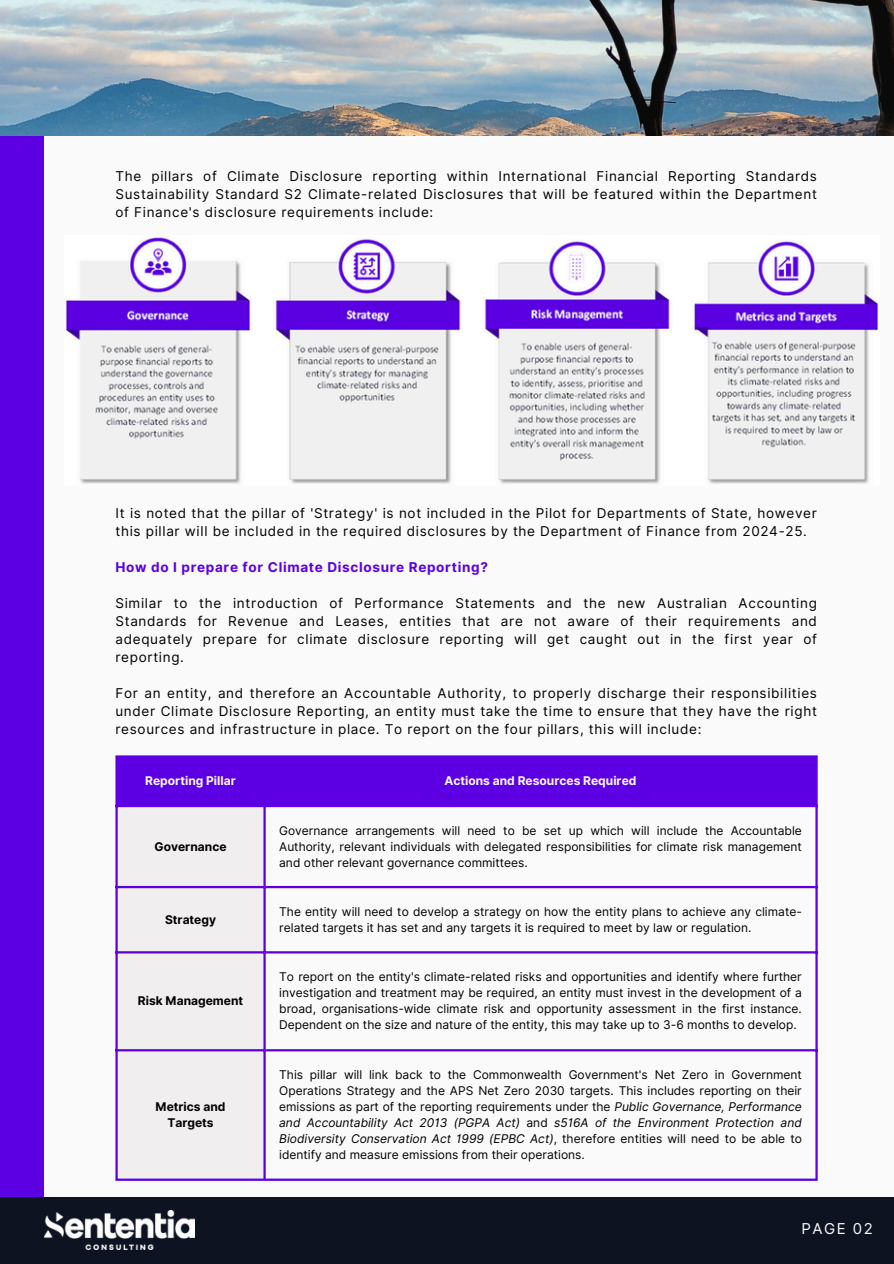
<style>
.page{position:relative;width:894px;height:1264px;background:#fff}
.page>*{position:absolute;margin:0;border:0;box-sizing:border-box;transform-origin:0 0}
.t1{font:15px "Inter";letter-spacing:.1em;color:#fafafa}
.t2{font:13.5px/18px "Inter";letter-spacing:.05em;color:#000;text-align:justify}
.t3{font:700 13.5px "Inter";letter-spacing:.05em;color:#5c00e3}
.t4{font:12px/16px "Inter";color:#000;text-align:justify}
.t5{font:700 12px/16px "Inter";color:#000;text-align:center}
.t6{font:700 12px "Inter";color:#fafafa}
.s1{font-style:italic}
</style>
<div class="page">
<div style="left:0;top:0;width:893px;height:1263px;background:#fafafa"></div>
<div style="left:0;top:123px;width:44px;height:1140px;background:#5c00e3"></div>
<div style="left:0;top:1197px;width:893px;height:66px;background:#0d1321"></div>
<img style="left:44px;top:1210px;width:150px;height:39px">
<img style="left:0;top:0;width:893px;height:135px">
<img style="left:66px;top:237px;width:812px;height:247px">
<div style="left:118px;top:757px;width:697px;height:48px;background:#5c00e3"></div>
<div style="left:118px;top:807px;width:145px;height:371px;background:#f0eeee"></div>
<hr style="left:115px;top:757px;width:3px;height:421px;background:#5c00e3">
<hr style="left:263px;top:757px;width:2px;height:421px;background:#5c00e3">
<hr style="left:815px;top:757px;width:2px;height:421px;background:#5c00e3">
<hr style="left:115px;top:755px;width:702px;height:2px;background:#5c00e3">
<hr style="left:115px;top:805px;width:702px;height:2px;background:#5c00e3">
<hr style="left:115px;top:886px;width:702px;height:2px;background:#5c00e3">
<hr style="left:115px;top:951px;width:702px;height:2px;background:#5c00e3">
<hr style="left:115px;top:1049px;width:702px;height:2px;background:#5c00e3">
<hr style="left:115px;top:1178px;width:702px;height:2px;background:#5c00e3">
<p class="t2" style="left:115px;top:167px;width:702px">The pillars of Climate Disclosure reporting within International Financial Reporting Standards Sustainability Standard S2 Climate-related Disclosures that will be featured within the Department of Finance's disclosure requirements include:</p>
<p class="t2" style="left:115px;top:504px;width:702px">It is noted that the pillar of 'Strategy' is not included in the Pilot for Departments of State, however this pillar will be included in the required disclosures by the Department of Finance from 2024-25.</p>
<h2 class="t3" style="left:115px;top:559px;width:374px">How do I prepare for Climate Disclosure Reporting?</h2>
<p class="t2" style="left:115px;top:594px;width:702px">Similar to the introduction of Performance Statements and the new Australian Accounting Standards for Revenue and Leases, entities that are not aware of their requirements and adequately prepare for climate disclosure reporting will get caught out in the first year of reporting.</p>
<p class="t2" style="left:115px;top:684px;width:702px">For an entity, and therefore an Accountable Authority, to properly discharge their responsibilities under Climate Disclosure Reporting, an entity must take the time to ensure that they have the right resources and infrastructure in place. To report on the four pillars, this will include:</p>
<p class="t6" style="left:145px;top:773px;width:92px">Reporting Pillar</p>
<p class="t6" style="left:444px;top:773px;width:193px">Actions and Resources Required</p>
<p class="t5" style="left:154px;top:838px;width:73px">Governance</p>
<p class="t4" style="left:279px;top:822px;width:524px">Governance arrangements will need to be set up which will include the Accountable Authority, relevant individuals with delegated responsibilities for climate risk management and other relevant governance committees.</p>
<p class="t5" style="left:165px;top:911px;width:53px">Strategy</p>
<p class="t4" style="left:279px;top:903px;width:524px">The entity will need to develop a strategy on how the entity plans to achieve any climate&shy;related targets it has set and any targets it is required to meet by law or regulation.</p>
<p class="t5" style="left:138px;top:992px;width:107px">Risk Management</p>
<p class="t5" style="left:155px;top:1098px;width:71px">Metrics and<br>Targets</p>
<p class="t4" style="left:279px;top:968px;width:524px">To report on the entity's climate-related risks and opportunities and identify where further investigation and treatment may be required, an entity must invest in the development of a broad, organisations-wide climate risk and opportunity assessment in the first instance.<br>Dependent on the size and nature of the entity, this may take up to 3-6 months to develop.</p>
<h1 class="t4" style="left:279px;top:1066px;width:524px">This pillar will link back to the Commonwealth Government's Net Zero in Government Operations Strategy and the APS Net Zero 2030 targets. This includes reporting on their emissions as part of the reporting requirements under the <span class="s1">Public Governance, Performance and Accountability Act 2013 (PGPA Act)</span> and <span class="s1">s516A of the Environment Protection and Biodiversity Conservation Act 1999 (EPBC Act)</span>, therefore entities will need to be able to identify and measure emissions from their operations.</h1>
<p class="t1" style="left:801px;top:1218px;width:73px">PAGE 02</p>
</div>
